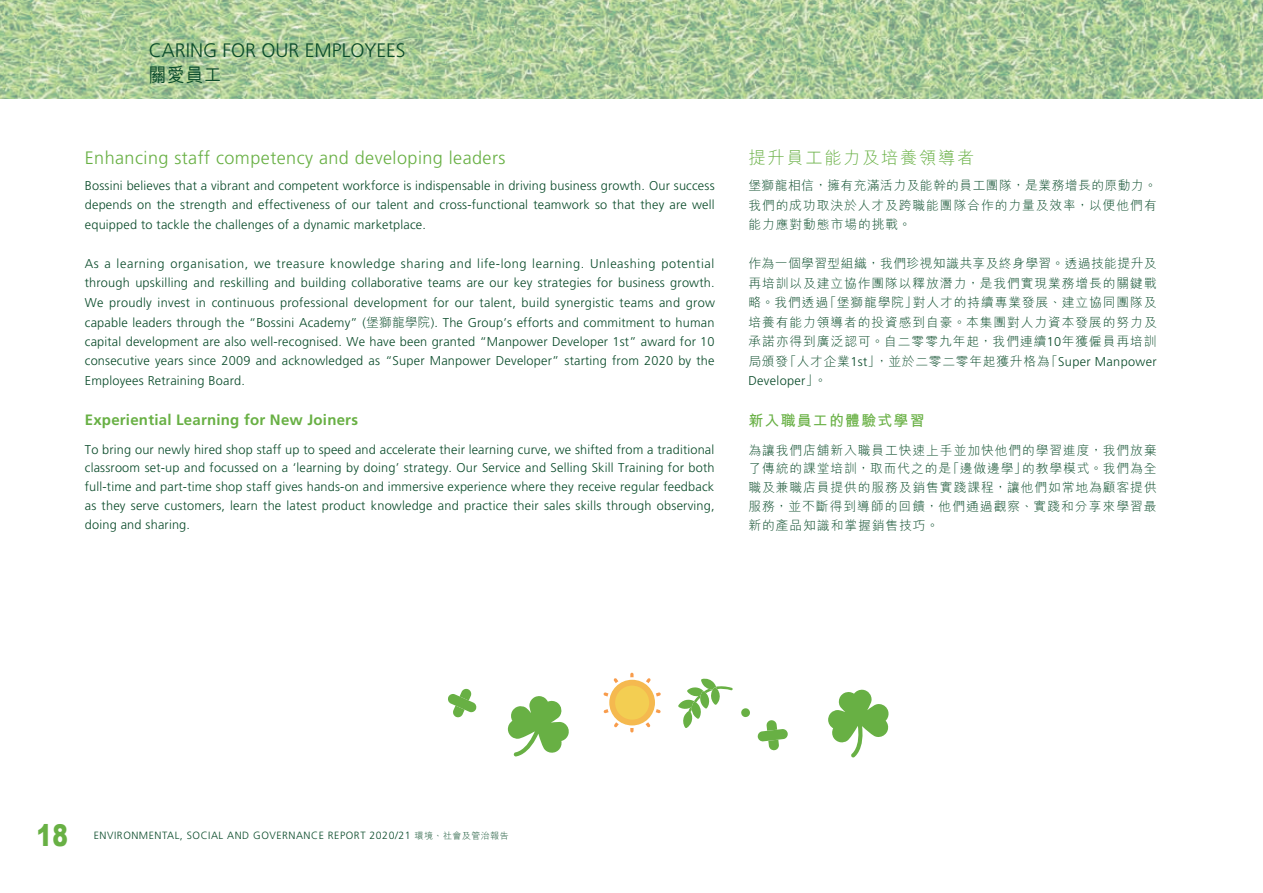
<style>
.page{position:relative;width:1263px;height:893px;background:#fff}
.page>*{position:absolute;margin:0;border:0;box-sizing:border-box;transform-origin:0 0}
.t1{font:900 30px "Arial";color:#68b044;scale:.78 1}
.t2{font:300 19.5px "Frutiger LT Std";color:#0a4b2a}
.t3{font:500 19.5px "M Hei HK";color:#0a4b2a;scale:.9 1}
.t4{font:300 18px "Frutiger LT Std";letter-spacing:.025em;color:#68b044}
.t5{font:300 17.25px "M Hei HK";letter-spacing:.1em;color:#68b044}
.t6{font:700 15px "Frutiger LT Std";letter-spacing:.015em;color:#68b044}
.t7{font:700 15px "M Hei HK";letter-spacing:.075em;color:#68b044}
.t8{font:300 12.75px/19.5px "Frutiger LT Std";letter-spacing:.015em;color:#0a4b2a;text-align:justify}
.t9{font:300 12.75px/19.5px "M Hei HK";letter-spacing:.075em;color:#0a4b2a;text-align:justify}
.t10{font:300 10.5px "Frutiger LT Std";letter-spacing:.05em;color:#0a4b2a}
.s1{font-family:"M Hei HK"}
.s2{font-family:"Frutiger LT Std"}
.s3{font-family:"M Hei HK";font-size:9px}
</style>
<div class="page">
<img style="left:0;top:0;width:1263px;height:98px">
<svg style="left:603px;top:673px;width:58px;height:59px"></svg>
<div style="left:609px;top:680px;width:46px;height:45px;background:#f5b94f;border-radius:50%"></div>
<div style="left:615px;top:686px;width:34px;height:34px;background:#f3ce52;border-radius:50%"></div>
<svg style="left:448px;top:689px;width:29px;height:28px"></svg>
<svg style="left:508px;top:696px;width:61px;height:60px"></svg>
<svg style="left:757px;top:720px;width:31px;height:30px"></svg>
<svg style="left:741px;top:708px;width:9px;height:9px"></svg>
<svg style="left:828px;top:689px;width:61px;height:68px"></svg>
<svg style="left:678px;top:678px;width:55px;height:50px"></svg>
<h2 class="t2" style="left:149px;top:39px;width:258px">CARING FOR OUR EMPLOYEES</h2>
<h2 class="t3" style="left:149px;top:60px;width:82px">關愛員工</h2>
<h3 class="t4" style="left:85px;top:147px;width:422px">Enhancing staff competency and developing leaders</h3>
<p class="t8" style="left:85px;top:176px;width:631px">Bossini believes that a vibrant and competent workforce is indispensable in driving business growth. Our success depends on the strength and effectiveness of our talent and cross-functional teamwork so that they are well equipped to tackle the challenges of a dynamic marketplace.</p>
<p class="t8" style="left:85px;top:253px;width:632px">As a learning organisation, we treasure knowledge sharing and life-long learning. Unleashing potential through upskilling and reskilling and building collaborative teams are our key strategies for business growth.<br>We proudly invest in continuous professional development for our talent, build synergistic teams and grow capable leaders through the “Bossini Academy” (<span class="s1">堡獅龍學院</span>). The Group’s efforts and commitment to human</p>
<p class="t8" style="left:85px;top:332px;width:631px">capital development are also well-recognised. We have been granted “Manpower Developer 1st” award for 10 consecutive years since 2009 and acknowledged as “Super Manpower Developer” starting from 2020 by the Employees Retraining Board.</p>
<p class="t6" style="left:85px;top:411px;width:275px">Experiential Learning for New Joiners</p>
<p class="t8" style="left:85px;top:440px;width:631px;line-height:18.8px">To bring our newly hired shop staff up to speed and accelerate their learning curve, we shifted from a traditional classroom set-up and focussed on a ‘learning by doing’ strategy. Our Service and Selling Skill Training for both full-time and part-time shop staff gives hands-on and immersive experience where they receive regular feedback as they serve customers, learn the latest product knowledge and practice their sales skills through observing, doing and sharing.</p>
<h3 class="t5" style="left:748px;top:146px;width:227px">提升員工能力及培養領導者</h3>
<p class="t9" style="left:748px;top:175px;width:410px">堡獅龍相信，擁有充滿活力及能幹的員工團隊，是業務增長的原動力。我們的成功取決於人才及跨職能團隊合作的力量及效率，以便他們有能力應對動態市場的挑戰。</p>
<p class="t9" style="left:748px;top:253px;width:410px">作為一個學習型組織，我們珍視知識共享及終身學習。透過技能提升及再培訓以及建立協作團隊以釋放潛力，是我們實現業務增長的關鍵戰略。我們透過「堡獅龍學院」對人才的持續專業發展、建立協同團隊及培養有能力領導者的投資感到自豪。本集團對人力資本發展的努力及承諾亦得到廣泛認可。自二零零九年起，我們連續<span class="s2">10</span>年獲僱員再培訓局頒發「人才企業<span class="s2">1st</span>」，並於二零二零年起獲升格為「<span class="s2">Super Manpower</span></p>
<p class="t8" style="left:748px;top:371px;width:80px">Developer<span class="s1">」。</span></p>
<p class="t7" style="left:748px;top:410px;width:178px">新入職員工的體驗式學習</p>
<p class="t9" style="left:748px;top:440px;width:410px;line-height:18.8px">為讓我們店舖新入職員工快速上手並加快他們的學習進度，我們放棄了傳統的課堂培訓，取而代之的是「邊做邊學」的教學模式。我們為全職及兼職店員提供的服務及銷售實踐課程，讓他們如常地為顧客提供服務，並不斷得到導師的回饋，他們通過觀察、實踐和分享來學習最新的產品知識和掌握銷售技巧。</p>
<h1 class="t1" style="left:36px;top:814px;width:42px">18</h1>
<p class="t10" style="left:94px;top:830px;width:416px">ENVIRONMENTAL, SOCIAL AND GOVERNANCE REPORT 2020/21 <span class="s3">環境、社會及管治報告</span></p>
</div>
